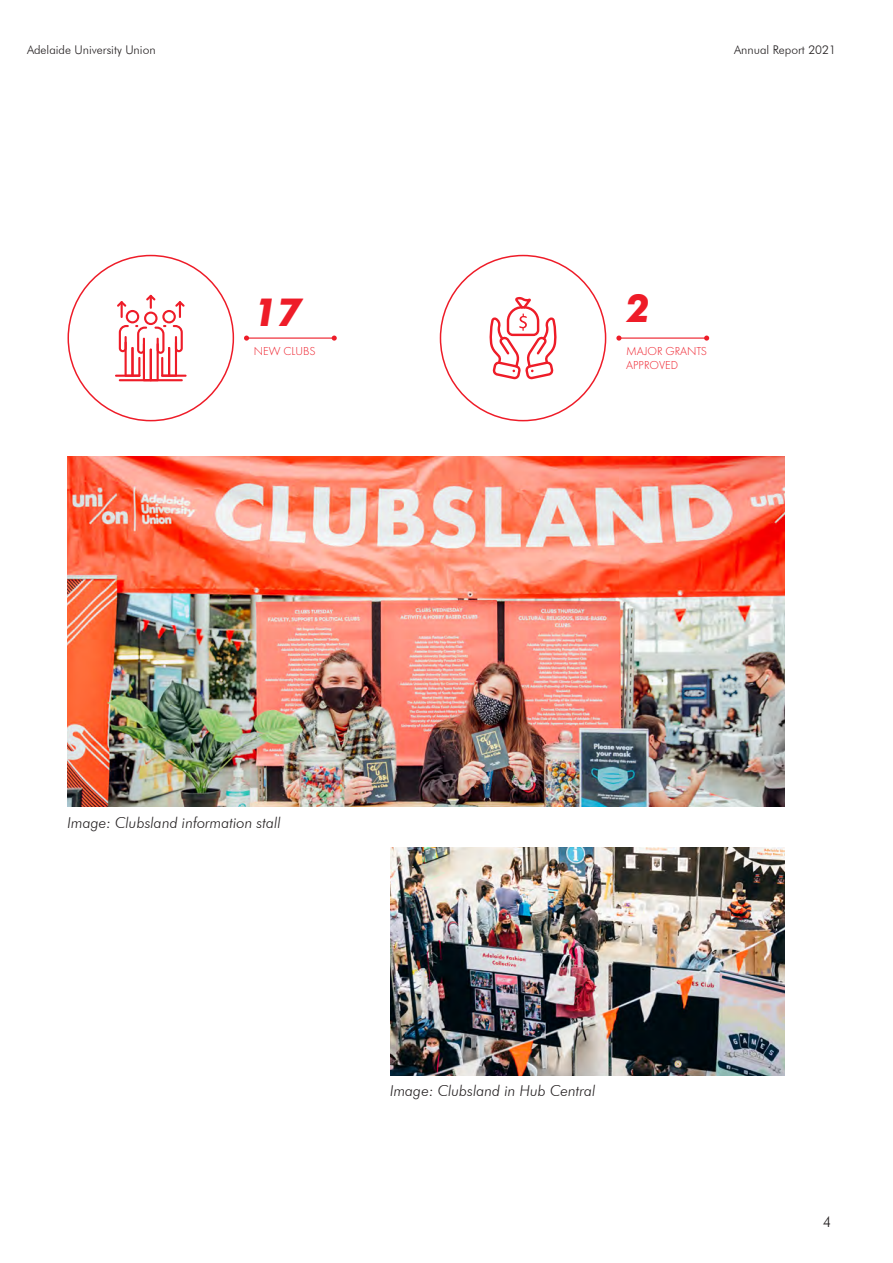
<style>
.page{position:relative;width:893px;height:1263px;background:#fff}
.page>*{position:absolute;margin:0;border:0;box-sizing:border-box;transform-origin:0 0}
.Headline{font:italic 700 39px "Futura BT";color:#ee1c28}
.Body_-_justified{font:italic 300 15px "Futura BT";color:#231f20}
.t1{font:300 15px "Futura BT";color:#231f20}
.t2{font:300 12px "Futura BT";color:#231f20}
.Header_-_left{font:300 12px "Futura PT";color:#ee1c28}
</style>
<div class="page">
<img style="left:68px;top:457px;width:717px;height:349px">
<img style="left:390px;top:847px;width:395px;height:229px">
<hr style="left:161px;top:375px;width:26px;height:2px;background:#ee1c28">
<hr style="left:115px;top:375px;width:25px;height:2px;background:#ee1c28">
<svg style="left:117px;top:295px;width:68px;height:86px"></svg>
<hr style="left:246px;top:337px;width:88px;height:2px;background:#ee1c28">
<svg style="left:244px;top:336px;width:5px;height:5px"></svg>
<svg style="left:332px;top:336px;width:5px;height:5px"></svg>
<svg style="left:489px;top:297px;width:68px;height:82px"></svg>
<hr style="left:619px;top:337px;width:88px;height:2px;background:#ee1c28">
<svg style="left:616px;top:336px;width:5px;height:5px"></svg>
<svg style="left:704px;top:336px;width:5px;height:5px"></svg>
<p class="t2" style="left:27px;top:42px;width:130px">Adelaide University Union</p>
<p class="t2" style="left:734px;top:42px;width:103px">Annual Report 2021</p>
<p class="Headline" style="left:254px;top:288px;width:49px">17</p>
<p class="Headline" style="left:626px;top:285px;width:25px">2</p>
<p class="Header_-_left" style="left:626px;top:344px;width:82px">MAJOR GRANTS</p>
<p class="Header_-_left" style="left:626px;top:359px;width:53px">APPROVED</p>
<p class="Header_-_left" style="left:254px;top:344px;width:63px">NEW CLUBS</p>
<p class="Body_-_justified" style="left:68px;top:813px;width:215px">Image: Clubsland information stall</p>
<p class="Body_-_justified" style="left:390px;top:1082px;width:207px">Image: Clubsland in Hub Central</p>
<p class="t1" style="left:823px;top:1213px;width:10px">4</p>
</div>
